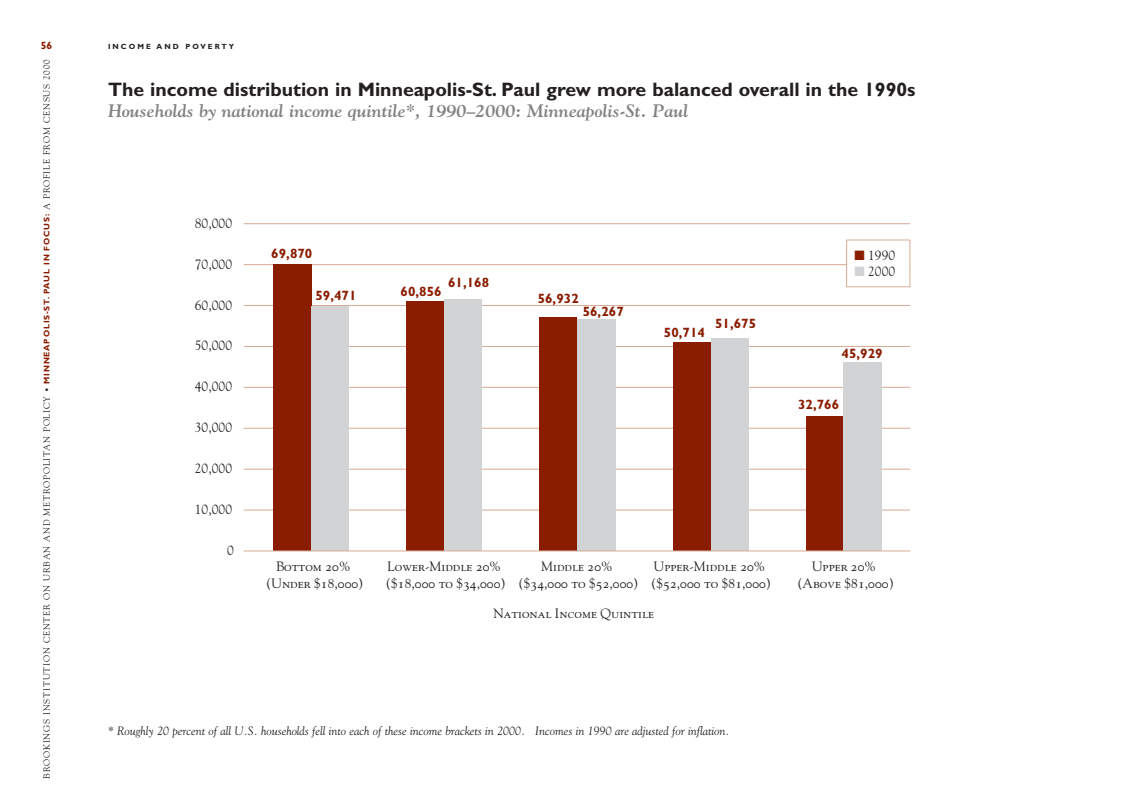
<style>
.page{position:relative;width:1134px;height:810px;background:#fff}
.page>*{position:absolute;margin:0;border:0;box-sizing:border-box;transform-origin:0 0}
.t1{font:700 19.5px "Gill Sans";color:#231f1f}
.t2{font:italic 700 18px "Goudy";color:#808284}
.t3{font:13.5px/16.6px "Goudy SC";letter-spacing:.005em;color:#231f1f;text-align:center}
.t4{font:700 13.5px "Gill Sans";letter-spacing:.005em;color:#8a1c00}
.t5{font:13.5px "Goudy";letter-spacing:.005em;color:#231f1f}
.t6{font:italic 12px "Goudy";color:#231f1f}
.t7{font:700 10.5px "Gill Sans";color:#8a1c00}
.t8{font:9px "Goudy";letter-spacing:.085em;color:#231f1f}
.t9{font:700 7.5px "Gill Sans";letter-spacing:.275em;color:#231f1f}
.s1{font-size:7.5px}
.s2{font-family:"Gill Sans";font-weight:700;font-size:8.25px;color:#8a1c00}
.s3{color:#8a1c00}
.s4{color:#d1d3d5}
</style>
<div class="page">
<hr style="left:244px;top:510px;width:666px;height:1px;background:#d8aa94">
<hr style="left:244px;top:469px;width:666px;height:1px;background:#d8aa94">
<hr style="left:244px;top:428px;width:666px;height:1px;background:#d8aa94">
<hr style="left:244px;top:387px;width:666px;height:1px;background:#d8aa94">
<hr style="left:244px;top:346px;width:666px;height:1px;background:#d8aa94">
<hr style="left:244px;top:305px;width:666px;height:1px;background:#d8aa94">
<hr style="left:244px;top:264px;width:666px;height:1px;background:#d8aa94">
<hr style="left:244px;top:223px;width:666px;height:1px;background:#d8aa94">
<div style="left:273px;top:264px;width:38px;height:287px;background:#8a1c00"></div>
<div style="left:406px;top:301px;width:38px;height:250px;background:#8a1c00"></div>
<div style="left:539px;top:317px;width:38px;height:234px;background:#8a1c00"></div>
<div style="left:673px;top:343px;width:38px;height:208px;background:#8a1c00"></div>
<div style="left:806px;top:416px;width:38px;height:135px;background:#8a1c00"></div>
<div style="left:311px;top:307px;width:38px;height:244px;background:#d1d3d5"></div>
<div style="left:444px;top:300px;width:38px;height:251px;background:#d1d3d5"></div>
<div style="left:577px;top:320px;width:38px;height:231px;background:#d1d3d5"></div>
<div style="left:711px;top:339px;width:38px;height:212px;background:#d1d3d5"></div>
<div style="left:844px;top:362px;width:38px;height:189px;background:#d1d3d5"></div>
<div style="left:846px;top:240px;width:64px;height:47px;background:#fff;border:1px solid #d8aa94"></div>
<hr style="left:244px;top:551px;width:666px;height:1px;background:#d8aa94">
<p class="t7" style="left:41px;top:42px;width:13px">56</p>
<p class="t8" style="left:43px;top:779px;width:721px;rotate:-90deg">BROOKINGS INSTITUTION CENTER ON URBAN AND METROPOLITAN POLICY <span class="s1">•</span> <span class="s2">MINNEAPOLIS-ST. PAUL IN FOCUS:</span> A PROFILE FROM CENSUS 2000</p>
<p class="t9" style="left:108px;top:44px;width:128px">INCOME AND POVERTY</p>
<h1 class="t1" style="left:108px;top:83px;width:809px">The income distribution in Minneapolis-St. Paul grew more balanced overall in the 1990s</h1>
<h2 class="t2" style="left:108px;top:104px;width:582px">Households by national income quintile*, 1990–2000: Minneapolis-St. Paul</h2>
<p class="t5" style="left:195px;top:218px;width:39px">80,000</p>
<p class="t5" style="left:195px;top:259px;width:39px">70,000</p>
<p class="t5" style="left:195px;top:300px;width:39px">60,000</p>
<p class="t5" style="left:195px;top:340px;width:39px">50,000</p>
<p class="t5" style="left:195px;top:381px;width:39px">40,000</p>
<p class="t5" style="left:195px;top:422px;width:39px">30,000</p>
<p class="t5" style="left:195px;top:463px;width:39px">20,000</p>
<p class="t5" style="left:195px;top:504px;width:39px">10,000</p>
<p class="t5" style="left:227px;top:545px;width:8px">0</p>
<p class="t4" style="left:271px;top:248px;width:43px">69,870</p>
<p class="t4" style="left:315px;top:291px;width:43px">59,471</p>
<p class="t4" style="left:448px;top:278px;width:43px">61,168</p>
<p class="t4" style="left:401px;top:287px;width:43px">60,856</p>
<p class="t4" style="left:538px;top:293px;width:43px">56,932</p>
<p class="t4" style="left:583px;top:306px;width:43px">56,267</p>
<p class="t4" style="left:664px;top:328px;width:43px">50,714</p>
<p class="t4" style="left:715px;top:319px;width:43px">51,675</p>
<p class="t5" style="left:854px;top:250px;width:42px"><span class="s3">■</span> 1990</p>
<p class="t5" style="left:854px;top:266px;width:42px"><span class="s4">■</span> 2000</p>
<p class="t4" style="left:842px;top:349px;width:43px">45,929</p>
<p class="t4" style="left:798px;top:400px;width:43px">32,766</p>
<p class="t3" style="left:266px;top:559px;width:99px">Bottom 20% (Under $18,000)</p>
<p class="t3" style="left:386px;top:559px;width:121px;text-align:left">Lower-Middle 20% ($18,000 to $34,000)</p>
<p class="t3" style="left:519px;top:559px;width:121px">Middle 20% ($34,000 to $52,000)</p>
<p class="t3" style="left:651px;top:559px;width:121px;text-align:left">Upper-Middle 20% ($52,000 to $81,000)</p>
<p class="t3" style="left:797px;top:559px;width:98px">Upper 20% (Above $81,000)</p>
<p class="t3" style="left:493px;top:606px;width:162px">National Income Quintile</p>
<p class="t6" style="left:108px;top:726px;width:623px">* Roughly 20 percent of all U.S. households fell into each of these income brackets in 2000. Incomes in 1990 are adjusted for inflation.</p>
</div>
